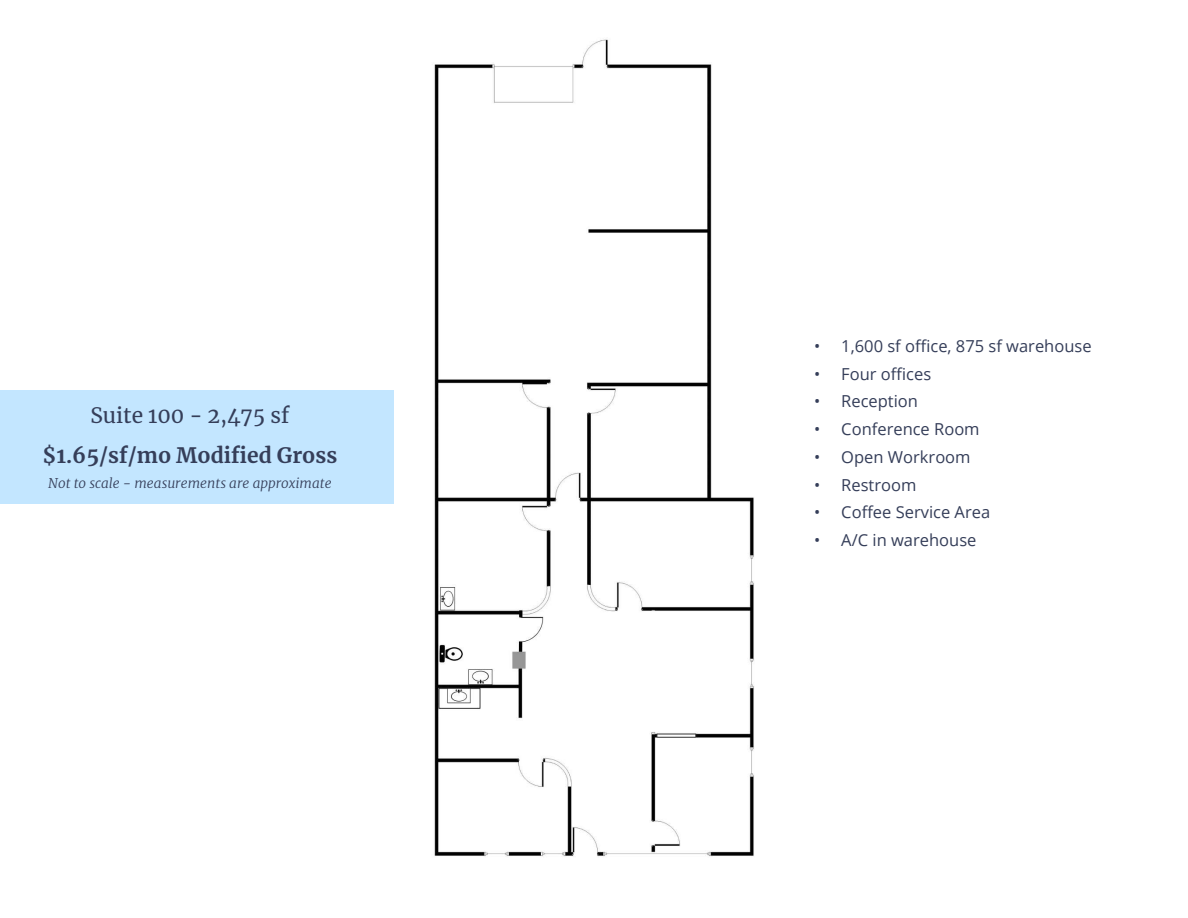
<style>
.page{position:relative;width:1188px;height:918px;background:#fff}
.page>*{position:absolute;margin:0;border:0;box-sizing:border-box;transform-origin:0 0}
.t1{font:700 21px "Merriweather";color:#353e59}
.t2{font:21px "Merriweather";color:#353e59}
.t3{font:16.5px "Open Sans";color:#353e59}
.t4{font:italic 300 13.5px "Merriweather";color:#353e59}
</style>
<div class="page">
<img style="left:434px;top:39px;width:320px;height:818px">
<div style="left:0;top:390px;width:393px;height:114px;background:#c3e6ff"></div>
<p class="t2" style="left:90px;top:401px;width:200px">Suite 100 - 2,475 sf</p>
<p class="t1" style="left:43px;top:441px;width:296px">$1.65/sf/mo Modified Gross</p>
<p class="t4" style="left:48px;top:474px;width:285px">Not to scale - measurements are approximate</p>
<p class="t3" style="left:814px;top:335px;width:279px">• 1,600 sf office, 875 sf warehouse</p>
<p class="t3" style="left:814px;top:362px;width:118px">• Four offices</p>
<p class="t3" style="left:814px;top:390px;width:105px">• Reception</p>
<p class="t3" style="left:814px;top:418px;width:167px">• Conference Room</p>
<p class="t3" style="left:814px;top:446px;width:158px">• Open Workroom</p>
<p class="t3" style="left:814px;top:473px;width:104px">• Restroom</p>
<p class="t3" style="left:814px;top:501px;width:177px">• Coffee Service Area</p>
<p class="t3" style="left:814px;top:529px;width:164px">• A/C in warehouse</p>
</div>
